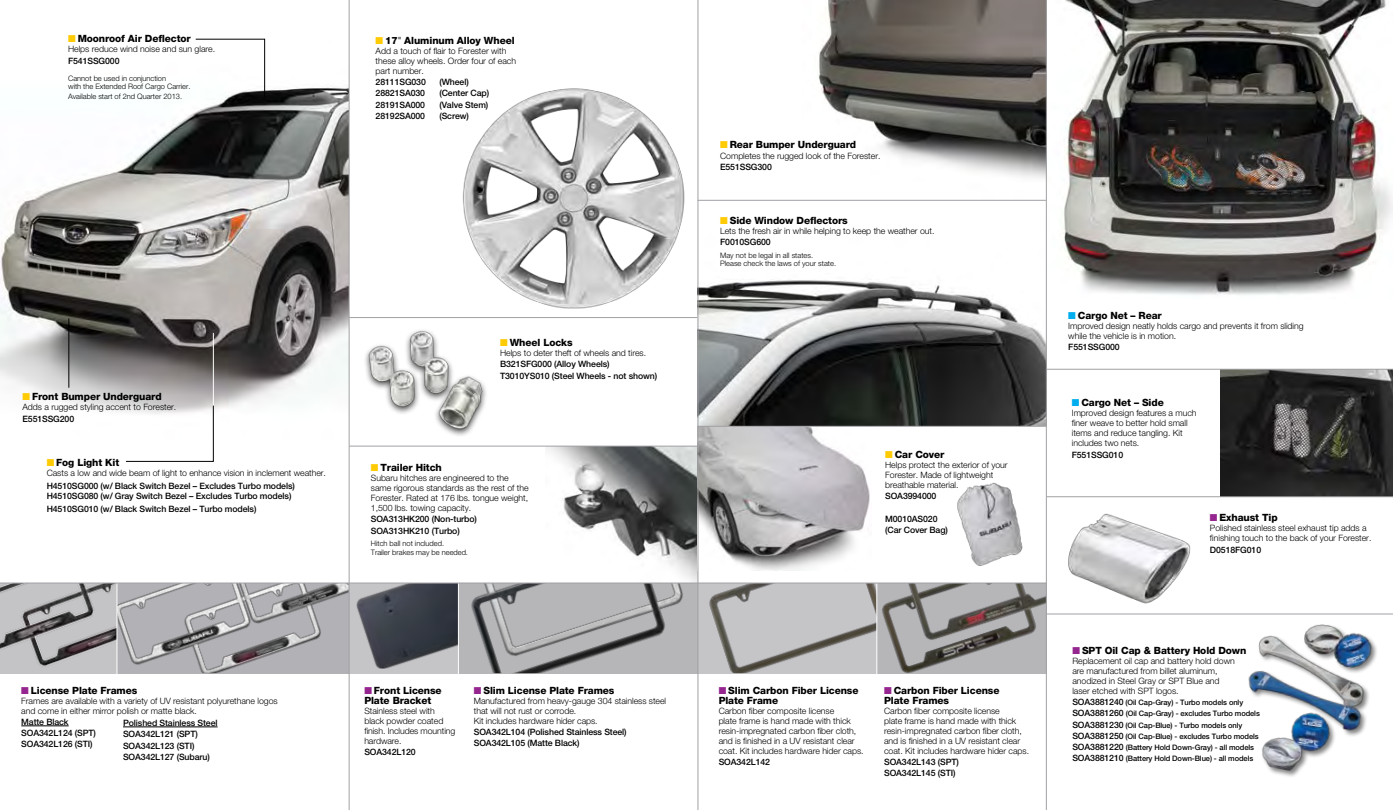
<style>
.page{position:relative;width:1393px;height:810px;background:#fff}
.page>*{position:absolute;margin:0;border:0;box-sizing:border-box;transform-origin:0 0}
.t1{font:800 10px/10px "Helvetica Neue";letter-spacing:-.01em;color:#000}
.t2{font:300 8.75px/10px "Helvetica Neue";letter-spacing:-.005em;color:#000}
.t3{font:500 8.75px/11.2px "Helvetica Neue";letter-spacing:-.01em;color:#000}
.t4{font:500 7.5px/11.2px "Helvetica Neue";letter-spacing:-.01em;color:#000}
.t5{font:300 7.5px/7.5px "Helvetica Neue";letter-spacing:-.005em;color:#000}
.s1{color:#ffcb05}
.s2{font-weight:300}
.s3{color:#95268f}
.s4{color:#00aeef}
.s5{font-size:8.75px}
</style>
<div class="page">
<img style="left:545px;top:447px;width:153px;height:136px">
<img style="left:1221px;top:370px;width:172px;height:126px">
<img style="left:0;top:0;width:349px;height:439px">
<div style="left:349px;top:583px;width:112px;height:90px;background:#c5c4c7"></div>
<img style="left:700px;top:584px;width:176px;height:89px">
<img style="left:0;top:584px;width:117px;height:89px">
<img style="left:461px;top:584px;width:237px;height:89px">
<svg style="left:877px;top:584px;width:169px;height:89px;background:#979595"></svg>
<svg style="left:118px;top:584px;width:231px;height:89px;background:#a7a7aa"></svg>
<img style="left:1062px;top:0;width:331px;height:295px">
<img style="left:356px;top:584px;width:102px;height:85px">
<svg style="left:195px;top:38px;width:71px;height:60px"></svg>
<hr style="left:21px;top:726px;width:48px;height:1px;background:#000">
<hr style="left:123px;top:727px;width:95px;height:1px;background:#000">
<hr style="left:458px;top:583px;width:1px;height:92px;background:#fff">
<img style="left:699px;top:201px;width:347px;height:225px">
<img style="left:818px;top:0;width:228px;height:199px">
<img style="left:699px;top:427px;width:171px;height:144px">
<img style="left:957px;top:482px;width:66px;height:84px">
<hr style="left:68px;top:319px;width:1px;height:69px;background:#000">
<hr style="left:349px;top:317px;width:348px;height:1px;background:#a1a0a4">
<hr style="left:0;top:583px;width:1046px;height:1px;background:#a1a0a4">
<img style="left:365px;top:330px;width:121px;height:106px">
<img style="left:1026px;top:496px;width:190px;height:111px">
<hr style="left:213px;top:333px;width:1px;height:79px;background:#fff">
<img style="left:463px;top:88px;width:222px;height:221px">
<hr style="left:349px;top:446px;width:349px;height:1px;background:#a1a0a4">
<hr style="left:698px;top:426px;width:348px;height:1px;background:#a1a0a4">
<hr style="left:698px;top:200px;width:348px;height:1px;background:#a1a0a4">
<hr style="left:1047px;top:369px;width:346px;height:1px;background:#a1a0a4">
<hr style="left:1047px;top:496px;width:346px;height:1px;background:#a1a0a4">
<hr style="left:1047px;top:614px;width:346px;height:1px;background:#a1a0a4">
<hr style="left:349px;top:0;width:1px;height:810px;background:#a1a0a4">
<hr style="left:698px;top:0;width:1px;height:810px;background:#a1a0a4">
<hr style="left:1046px;top:0;width:1px;height:810px;background:#a1a0a4">
<img style="left:1237px;top:613px;width:150px;height:164px">
<svg style="left:125px;top:405px;width:89px;height:57px"></svg>
<p class="t1" style="left:68px;top:34px;width:124px"><span class="s1">■</span> Moonroof Air Deflector</p>
<p class="t2" style="left:68px;top:44px;width:149px">Helps reduce wind noise and sun glare.</p>
<p class="t3" style="left:68px;top:55px;width:53px">F541SSG000</p>
<p class="t5" style="left:68px;top:75px;width:124px">Cannot be used in conjunction<br>with the Extended Roof Cargo Carrier.</p>
<p class="t5" style="left:68px;top:92px;width:115px">Available start of 2nd Quarter 2013.</p>
<p class="t1" style="left:376px;top:35px;width:140px"><span class="s1">■</span> 17<span class="s2">"</span> Aluminum Alloy Wheel</p>
<p class="t2" style="left:376px;top:46px;width:142px">Add a touch of flair to Forester with these alloy wheels. Order four of each part number.</p>
<p class="t3" style="left:376px;top:76px;width:52px">28111SG030</p>
<p class="t3" style="left:439px;top:76px;width:31px">(Wheel)</p>
<p class="t3" style="left:376px;top:88px;width:51px">28821SA030</p>
<p class="t3" style="left:439px;top:88px;width:51px">(Center Cap)</p>
<p class="t3" style="left:376px;top:99px;width:51px">28191SA000</p>
<p class="t3" style="left:439px;top:99px;width:50px">(Valve Stem)</p>
<p class="t3" style="left:376px;top:110px;width:51px">28192SA000</p>
<p class="t3" style="left:439px;top:110px;width:31px">(Screw)</p>
<p class="t1" style="left:22px;top:392px;width:141px"><span class="s1">■</span> Front Bumper Underguard</p>
<p class="t2" style="left:22px;top:402px;width:155px">Adds a rugged styling accent to Forester.</p>
<p class="t3" style="left:22px;top:413px;width:53px">E551SSG200</p>
<p class="t1" style="left:47px;top:458px;width:74px"><span class="s1">■</span> Fog Light Kit</p>
<p class="t2" style="left:47px;top:468px;width:281px">Casts a low and wide beam of light to enhance vision in inclement weather.</p>
<p class="t3" style="left:47px;top:480px;width:250px;line-height:10px">H4510SG000 (w/ Black Switch Bezel – Excludes Turbo models)<br>H4510SG080 (w/ Gray Switch Bezel – Excludes Turbo models)</p>
<p class="t3" style="left:47px;top:504px;width:211px">H4510SG010 (w/ Black Switch Bezel – Turbo models)</p>
<p class="t1" style="left:500px;top:338px;width:74px"><span class="s1">■</span> Wheel Locks</p>
<p class="t2" style="left:500px;top:348px;width:148px">Helps to deter theft of wheels and tires.</p>
<p class="t3" style="left:500px;top:359px;width:159px">B321SFG000 (Alloy Wheels)<br>T3010YS010 (Steel Wheels - not shown)</p>
<p class="t1" style="left:371px;top:463px;width:73px"><span class="s1">■</span> Trailer Hitch</p>
<p class="t2" style="left:371px;top:473px;width:159px">Subaru hitches are engineered to the same rigorous standards as the rest of the Forester. Rated at 176 lbs. tongue weight, 1,500 lbs. towing capacity.</p>
<p class="t3" style="left:371px;top:514px;width:108px">SOA313HK200 (Non-turbo)<br>SOA313HK210 (Turbo)</p>
<p class="t5" style="left:371px;top:538px;width:99px;line-height:9.8px">Hitch ball not included.<br>Trailer brakes may be needed.</p>
<p class="t1" style="left:21px;top:685px;width:118px"><span class="s3">■</span> License Plate Frames</p>
<p class="t2" style="left:21px;top:695px;width:258px">Frames are available with a variety of UV resistant polyurethane logos and come in either mirror polish or matte black.</p>
<p class="t3" style="left:21px;top:716px;width:76px">Matte Black<br>SOA342L124 (SPT)<br>SOA342L126 (STI)</p>
<p class="t3" style="left:123px;top:717px;width:96px">Polished Stainless Steel<br>SOA342L121 (SPT)<br>SOA342L123 (STI)<br>SOA342L127 (Subaru)</p>
<p class="t1" style="left:364px;top:685px;width:79px"><span class="s3">■</span> Front License<br>Plate Bracket</p>
<p class="t2" style="left:364px;top:705px;width:92px">Stainless steel with black powder coated finish. Includes mounting hardware.</p>
<p class="t3" style="left:364px;top:746px;width:53px">SOA342L120</p>
<p class="t1" style="left:474px;top:685px;width:142px"><span class="s3">■</span> Slim License Plate Frames</p>
<p class="t2" style="left:474px;top:695px;width:194px">Manufactured from heavy-gauge 304 stainless steel that will not rust or corrode.<br>Kit includes hardware hider caps.</p>
<p class="t3" style="left:474px;top:726px;width:154px">SOA342L104 (Polished Stainless Steel)<br>SOA342L105 (Matte Black)</p>
<p class="t1" style="left:720px;top:139px;width:138px"><span class="s1">■</span> Rear Bumper Underguard</p>
<p class="t2" style="left:720px;top:151px;width:162px">Completes the rugged look of the Forester.</p>
<p class="t3" style="left:720px;top:162px;width:53px">E551SSG300</p>
<p class="t1" style="left:720px;top:215px;width:129px"><span class="s1">■</span> Side Window Deflectors</p>
<p class="t2" style="left:720px;top:225px;width:216px">Lets the fresh air in while helping to keep the weather out.</p>
<p class="t3" style="left:720px;top:236px;width:52px">F0010SG600</p>
<p class="t5" style="left:720px;top:251px;width:118px">May not be legal in all states.<br>Please check the laws of your state.</p>
<p class="t1" style="left:1068px;top:310px;width:95px"><span class="s4">■</span> Cargo Net – Rear</p>
<p class="t2" style="left:1068px;top:321px;width:237px">Improved design neatly holds cargo and prevents it from sliding while the vehicle is in motion.</p>
<p class="t3" style="left:1068px;top:341px;width:53px">F551SSG000</p>
<p class="t1" style="left:1072px;top:398px;width:94px"><span class="s4">■</span> Cargo Net – Side</p>
<p class="t2" style="left:1072px;top:408px;width:126px">Improved design features a much finer weave to better hold small items and reduce tangling. Kit includes two nets.</p>
<p class="t3" style="left:1072px;top:449px;width:53px">F551SSG010</p>
<p class="t1" style="left:885px;top:449px;width:61px"><span class="s1">■</span> Car Cover</p>
<p class="t2" style="left:885px;top:460px;width:124px">Helps protect the exterior of your<br>Forester. Made of lightweight breathable material.</p>
<p class="t3" style="left:885px;top:490px;width:53px">SOA3994000</p>
<p class="t3" style="left:885px;top:513px;width:64px">M0010AS020 (Car Cover Bag)</p>
<p class="t1" style="left:1210px;top:513px;width:69px"><span class="s3">■</span> Exhaust Tip</p>
<p class="t2" style="left:1210px;top:523px;width:163px">Polished stainless steel exhaust tip adds a finishing touch to the back of your Forester.</p>
<p class="t3" style="left:1210px;top:544px;width:53px">D0518FG010</p>
<p class="t1" style="left:719px;top:685px;width:141px"><span class="s3">■</span> Slim Carbon Fiber License<br>Plate Frame</p>
<p class="t2" style="left:719px;top:705px;width:147px">Carbon fiber composite license<br>plate frame is hand made with thick resin-impregnated carbon fiber cloth, and is finished in a UV resistant clear coat. Kit includes hardware hider caps.</p>
<p class="t3" style="left:719px;top:756px;width:53px">SOA342L142</p>
<p class="t1" style="left:884px;top:685px;width:117px"><span class="s3">■</span> Carbon Fiber License<br>Plate Frames</p>
<p class="t2" style="left:884px;top:705px;width:147px">Carbon fiber composite license<br>plate frame is hand made with thick resin-impregnated carbon fiber cloth, and is finished in a UV resistant clear coat. Kit includes hardware hider caps.</p>
<p class="t3" style="left:884px;top:756px;width:76px">SOA342L143 (SPT)<br>SOA342L145 (STI)</p>
<p class="t1" style="left:1072px;top:645px;width:176px"><span class="s3">■</span> SPT Oil Cap &amp; Battery Hold Down</p>
<p class="t2" style="left:1072px;top:655px;width:164px">Replacement oil cap and battery hold down are manufactured from billet aluminum, anodized in Steel Gray or SPT Blue and laser etched with SPT logos.</p>
<p class="t4" style="left:1072px;top:697px;width:189px"><span class="s5">SOA3881240</span> (Oil Cap-Gray) - Turbo models only <span class="s5">SOA3881260</span> (Oil Cap-Gray) - excludes Turbo models <span class="s5">SOA3881230</span> (Oil Cap-Blue) - Turbo models only <span class="s5">SOA3881250</span> (Oil Cap-Blue) - excludes Turbo models <span class="s5">SOA3881220</span> (Battery Hold Down-Gray) - all models <span class="s5">SOA3881210</span> (Battery Hold Down-Blue) - all models</p>
</div>
